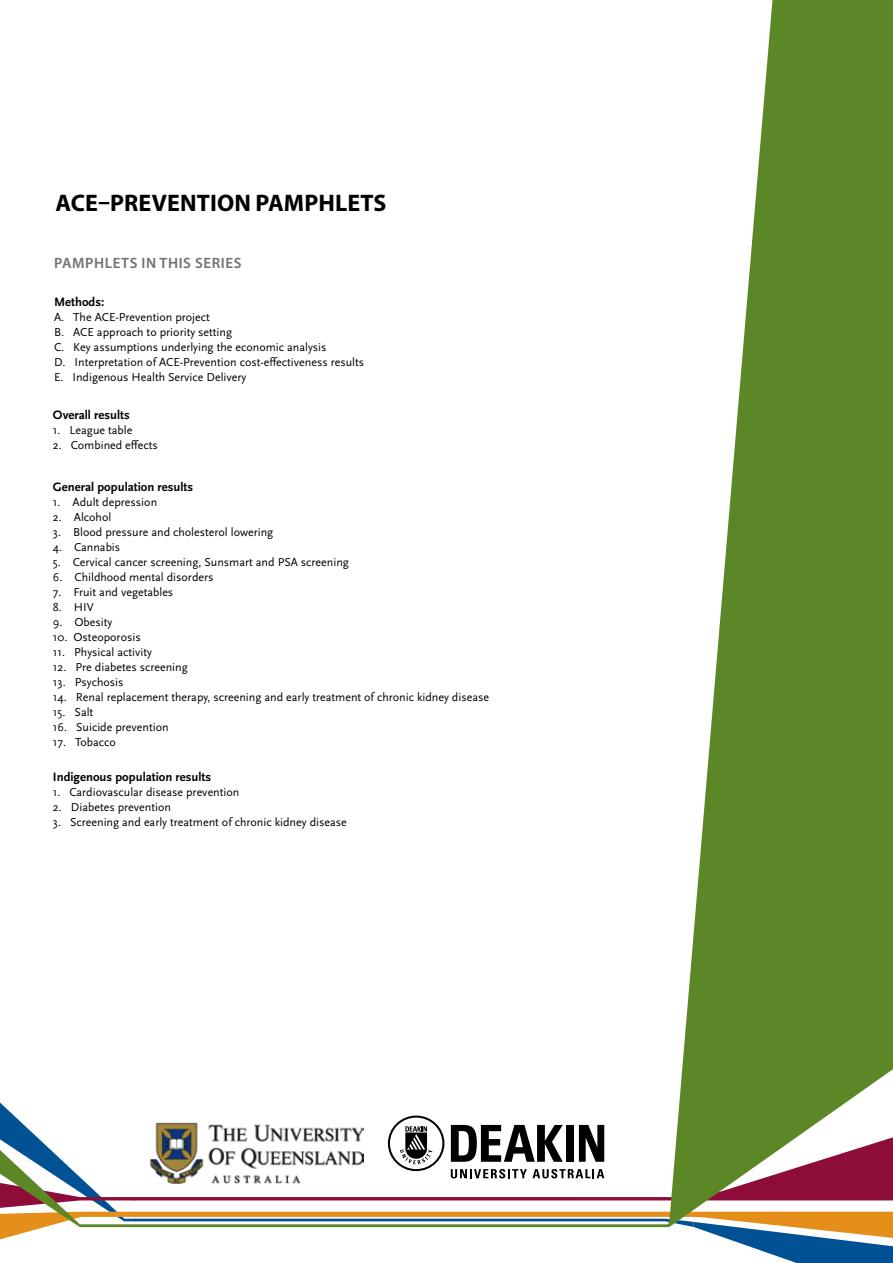
<style>
.page{position:relative;width:893px;height:1263px;background:#fff}
.page>*{position:absolute;margin:0;border:0;box-sizing:border-box;transform-origin:0 0}
.t1{font:700 24px "Myriad Pro";letter-spacing:.005em;color:#000}
.t2{font:600 15px "Myriad Pro";letter-spacing:.04em;color:#717073}
.t3{font:700 12.75px "Scala Sans Pro";color:#000}
.t4{font:12px/15px "Scala Sans Pro";color:#000}
</style>
<div class="page">
<svg style="left:679px;top:0;width:214px;height:1102px;fill:#5c8727"></svg>
<svg style="left:0;top:1102px;width:893px;height:161px"></svg>
<img style="left:151px;top:1123px;width:212px;height:60px">
<h1 class="t1" style="left:56px;top:187px;width:333px">ACE–PREVENTION PAMPHLETS</h1>
<p class="t2" style="left:54px;top:253px;width:189px">PAMPHLETS IN THIS SERIES</p>
<p class="t3" style="left:54px;top:294px;width:52px">Methods:</p>
<p class="t4" style="left:54px;top:309px;width:312px">A. The ACE-Prevention project<br>B. ACE approach to priority setting<br>C. Key assumptions underlying the economic analysis<br>D. Interpretation of ACE-Prevention cost-effectiveness results E. Indigenous Health Service Delivery</p>
<p class="t3" style="left:53px;top:408px;width:78px">Overall results</p>
<p class="t4" style="left:53px;top:423px;width:81px">1. League table</p>
<p class="t4" style="left:53px;top:438px;width:106px">2. Combined effects</p>
<p class="t3" style="left:53px;top:479px;width:142px">General population results</p>
<p class="t4" style="left:53px;top:494px;width:106px">1. Adult depression</p>
<p class="t4" style="left:53px;top:509px;width:60px">2. Alcohol</p>
<p class="t4" style="left:53px;top:524px;width:222px">3. Blood pressure and cholesterol lowering</p>
<p class="t4" style="left:53px;top:539px;width:69px">4. Cannabis</p>
<p class="t4" style="left:53px;top:554px;width:298px">5. Cervical cancer screening, Sunsmart and PSA screening</p>
<p class="t4" style="left:53px;top:569px;width:162px">6. Childhood mental disorders</p>
<p class="t4" style="left:53px;top:584px;width:122px">7. Fruit and vegetables</p>
<p class="t4" style="left:53px;top:599px;width:42px">8. HIV</p>
<p class="t4" style="left:53px;top:614px;width:61px">9. Obesity</p>
<p class="t4" style="left:53px;top:629px;width:89px">10. Osteoporosis</p>
<p class="t4" style="left:53px;top:644px;width:101px">11. Physical activity</p>
<p class="t4" style="left:53px;top:659px;width:136px">12. Pre diabetes screening</p>
<p class="t4" style="left:53px;top:674px;width:72px">13. Psychosis</p>
<p class="t4" style="left:53px;top:689px;width:438px">14. Renal replacement therapy, screening and early treatment of chronic kidney disease</p>
<p class="t4" style="left:53px;top:704px;width:42px">15. Salt</p>
<p class="t4" style="left:53px;top:719px;width:117px">16. Suicide prevention</p>
<p class="t4" style="left:53px;top:734px;width:65px">17. Tobacco</p>
<p class="t3" style="left:53px;top:769px;width:160px">Indigenous population results</p>
<p class="t4" style="left:53px;top:784px;width:188px">1. Cardiovascular disease prevention</p>
<p class="t4" style="left:53px;top:799px;width:120px">2. Diabetes prevention</p>
<p class="t4" style="left:53px;top:814px;width:295px">3. Screening and early treatment of chronic kidney disease</p>
</div>
